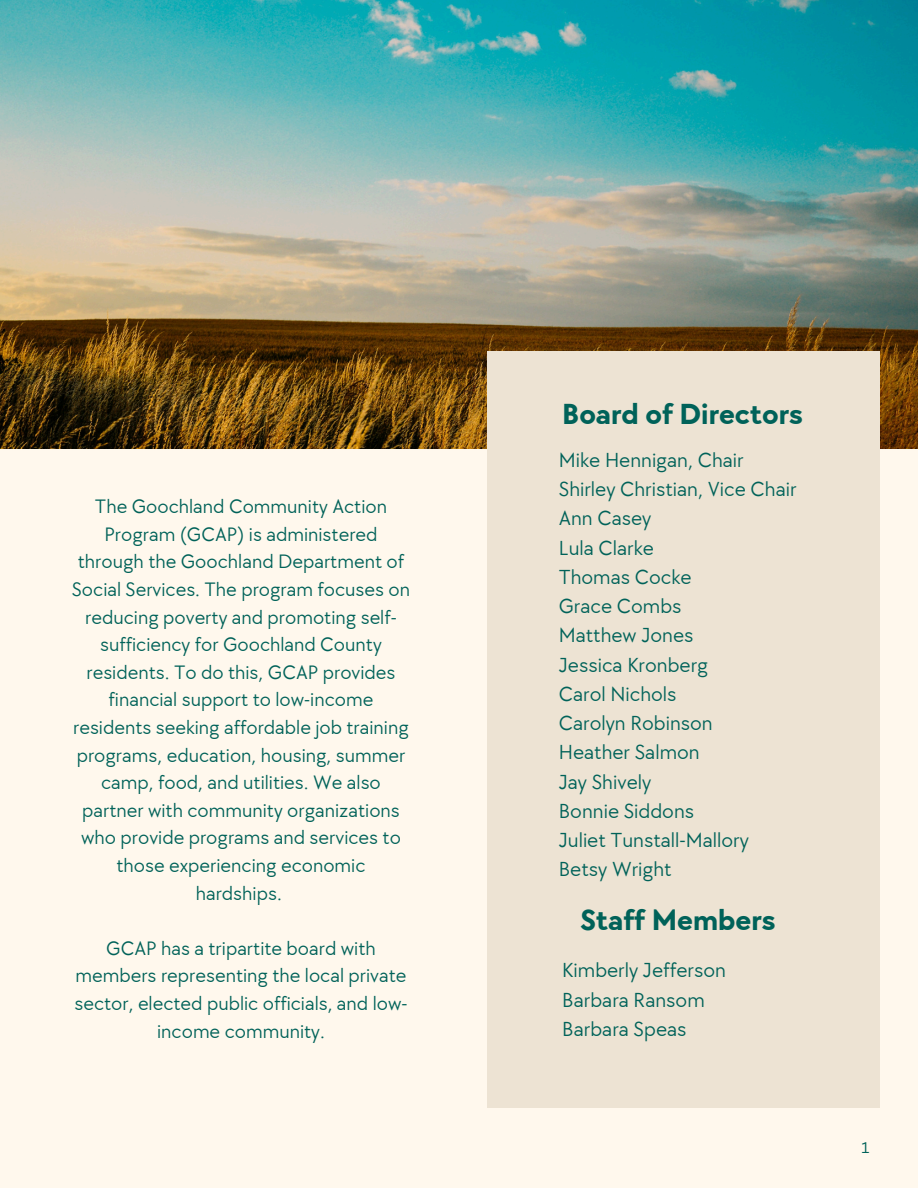
<style>
.page{position:relative;width:918px;height:1188px;background:#fff8ed}
.page>*{position:absolute;margin:0;border:0;box-sizing:border-box;transform-origin:0 0}
.t1{font:700 30px "TT Chocolates";color:#006259}
.t2{font:21px/29.2px "TT Chocolates";color:#006259}
.t3{font:20.1px/27.6px "TT Chocolates";color:#006259;text-align:center}
.t4{font:15px "Canva Sans";color:#006259}
</style>
<div class="page">
<img style="left:0;top:0;width:918px;height:449px">
<div style="left:487px;top:351px;width:392px;height:756px;background:#ede3d3"></div>
<h2 class="t3" style="left:72px;top:493px;width:340px">The Goochland Community Action Program (GCAP) is administered through the Goochland Department of Social Services. The program focuses on reducing poverty and promoting self&shy;sufficiency for Goochland County residents. To do this, GCAP provides financial support to low-income residents seeking affordable job training programs, education, housing, summer camp, food, and utilities. We also partner with community organizations who provide programs and services to those experiencing economic hardships.</h2>
<h3 class="t3" style="left:74px;top:935px;width:335px">GCAP has a tripartite board with members representing the local private sector, elected public officials, and low&shy;income community.</h3>
<h2 class="t1" style="left:562px;top:397px;width:242px">Board of Directors</h2>
<p class="t2" style="left:559px;top:446px;width:239px">Mike Hennigan, Chair<br>Shirley Christian, Vice Chair<br>Ann Casey<br>Lula Clarke<br>Thomas Cocke<br>Grace Combs<br>Matthew Jones<br>Jessica Kronberg<br>Carol Nichols<br>Carolyn Robinson<br>Heather Salmon<br>Jay Shively<br>Bonnie Siddons<br>Juliet Tunstall-Mallory<br>Betsy Wright</p>
<h3 class="t1" style="left:580px;top:903px;width:197px">Staff Members</h3>
<p class="t2" style="left:562px;top:956px;width:165px">Kimberly Jefferson<br>Barbara Ransom<br>Barbara Speas</p>
<p class="t4" style="left:862px;top:1137px;width:9px">1</p>
</div>
